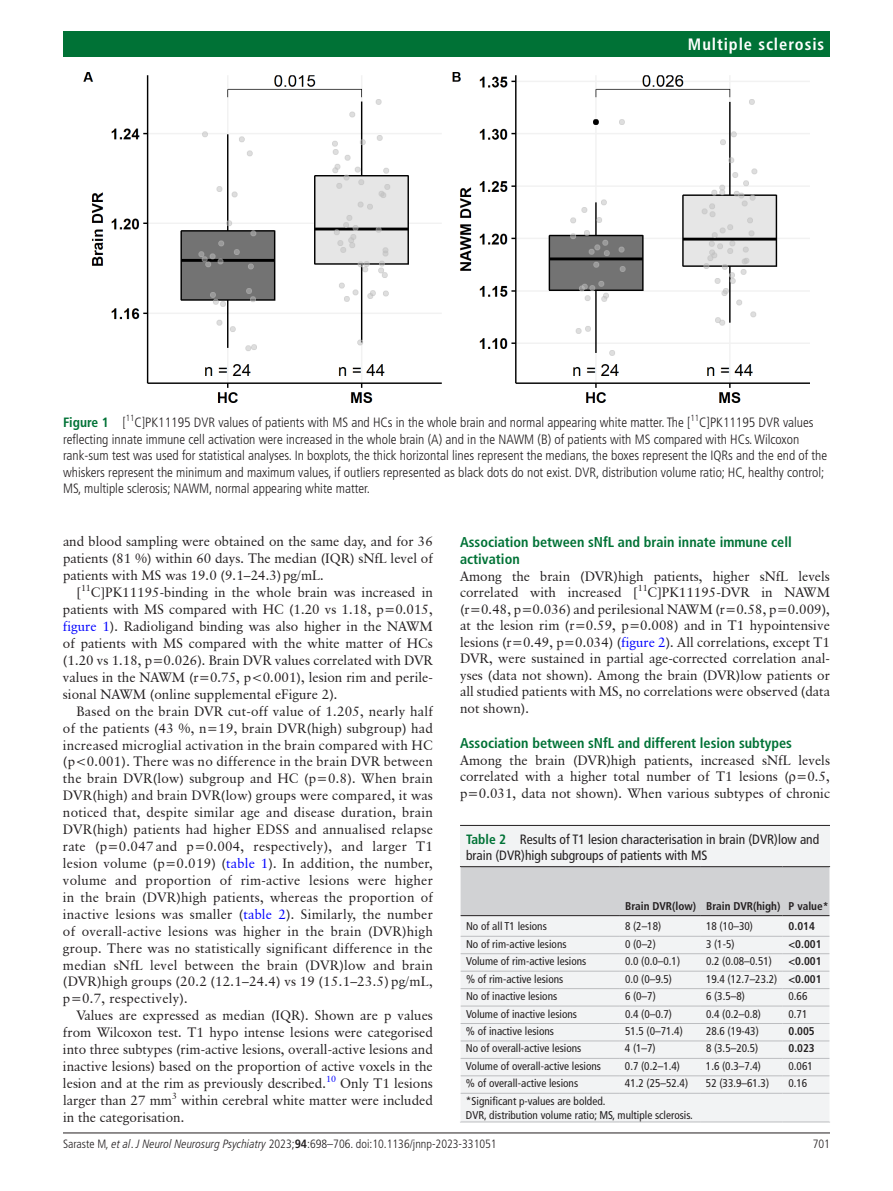
<style>
.page{position:relative;width:893px;height:1191px;background:#fff}
.page>*{position:absolute;margin:0;border:0;box-sizing:border-box;transform-origin:0 0}
.t1{font:700 condensed 16.5px "Frutiger LT Pro";letter-spacing:.055em;color:#fff}
.t2{font:700 condensed 14.25px/17.2px "Frutiger LT Pro";color:#007236}
.t3{font:13.5px/17px "Classical Garamond BT";color:#231f20;text-align:justify}
.t4{font:300 condensed 13.5px/16.5px "Frutiger LT Pro";color:#231f20}
.t5{font:condensed 13.5px/16.5px "Frutiger LT Pro";color:#231f20}
.t6{font:300 condensed 12px "Frutiger LT Pro";color:#231f20}
.t7{font:condensed 11.25px/14.2px "Frutiger LT Pro";color:#231f20}
.t8{font:700 condensed 11.25px "Frutiger LT Pro";color:#231f20}
.s1{font-weight:700;color:#007236}
.s2{color:#00f}
.s3{font-weight:700}
.s4{font-style:italic}
</style>
<div class="page">
<hr style="left:63px;top:1132px;width:767px;height:1px;background:#231f20">
<div style="left:63px;top:31px;width:767px;height:25px;background:#007236"></div>
<img style="left:84px;top:72px;width:725px;height:331px">
<div style="left:460px;top:825px;width:370px;height:297px;background:#f2f3f4"></div>
<hr style="left:460px;top:825px;width:370px;height:1px;background:#231f20">
<hr style="left:460px;top:1121px;width:159px;height:1px;background:#bcbdc0">
<hr style="left:619px;top:1121px;width:81px;height:1px;background:#bcbdc0">
<hr style="left:700px;top:1121px;width:83px;height:1px;background:#bcbdc0">
<hr style="left:783px;top:1121px;width:47px;height:1px;background:#bcbdc0">
<svg style="left:460px;top:866px;width:371px;height:228px"></svg>
<p class="t1" style="left:688px;top:34px;width:138px">Multiple sclerosis</p>
<p class="t4" style="left:63px;top:414px;width:766px"><span class="s1">Figure 1</span> [<sup>11</sup>C]PK11195 DVR values of patients with MS and HCs in the whole brain and normal appearing white matter. The [<sup>11</sup>C]PK11195 DVR values reflecting innate immune cell activation were increased in the whole brain (A) and in the NAWM (B) of patients with MS compared with HCs. Wilcoxon rank-sum test was used for statistical analyses. In boxplots, the thick horizontal lines represent the medians, the boxes represent the IQRs and the end of the whiskers represent the minimum and maximum values, if outliers represented as black dots do not exist. DVR, distribution volume ratio; HC, healthy control; MS, multiple sclerosis; NAWM, normal appearing white matter.</p>
<p class="t3" style="left:63px;top:533px;width:371px">and blood sampling were obtained on the same day, and for 36 patients (81 %) within 60 days. The median (IQR) sNfL level of patients with MS was 19.0 (9.1–24.3)pg/mL.</p>
<p class="t3" style="left:63px;top:584px;width:371px;text-indent:14px">[<sup>11</sup>C]PK11195-binding in the whole brain was increased in patients with MS compared with HC (1.20 vs 1.18, p=0.015, <span class="s2">figure 1</span>). Radioligand binding was also higher in the NAWM of patients with MS compared with the white matter of HCs (1.20 vs 1.18, p=0.026). Brain DVR values correlated with DVR values in the NAWM (r=0.75, p&lt;0.001), lesion rim and perile&shy;sional NAWM (online supplemental eFigure 2).</p>
<p class="t3" style="left:63px;top:702px;width:371px;text-indent:14px">Based on the brain DVR cut-off value of 1.205, nearly half of the patients (43 %, n=19, brain DVR(high) subgroup) had increased microglial activation in the brain compared with HC (p&lt;0.001). There was no difference in the brain DVR between the brain DVR(low) subgroup and HC (p=0.8). When brain DVR(high) and brain DVR(low) groups were compared, it was noticed that, despite similar age and disease duration, brain DVR(high) patients had higher EDSS and annualised relapse rate (p=0.047 and p=0.004, respectively), and larger T1 lesion volume (p=0.019) (<span class="s2">table 1</span>). In addition, the number, volume and proportion of rim-active lesions were higher in the brain (DVR)high patients, whereas the proportion of inactive lesions was smaller (<span class="s2">table 2</span>). Similarly, the number of overall-active lesions was higher in the brain (DVR)high group. There was no statistically significant difference in the median sNfL level between the brain (DVR)low and brain (DVR)high groups (20.2 (12.1–24.4) vs 19 (15.1–23.5) pg/mL, p=0.7, respectively).</p>
<p class="t3" style="left:63px;top:1007px;width:371px;text-indent:14px">Values are expressed as median (IQR). Shown are p values from Wilcoxon test. T1 hypo intense lesions were categorised into three subtypes (rim-active lesions, overall-active lesions and inactive lesions) based on the proportion of active voxels in the lesion and at the rim as previously described.<sup>10</sup> Only T1 lesions larger than 27 mm<sup>3</sup> within cerebral white matter were included in the categorisation.</p>
<p class="t2" style="left:460px;top:533px;width:333px">Association between sNfL and brain innate immune cell activation</p>
<p class="t3" style="left:460px;top:567px;width:371px;line-height:16.5px">Among the brain (DVR)high patients, higher sNfL levels correlated with increased [<sup>11</sup>C]PK11195-DVR in NAWM (r=0.48, p=0.036) and perilesional NAWM (r=0.58, p=0.009), at the lesion rim (r=0.59, p=0.008) and in T1 hypointensive lesions (r=0.49, p=0.034) (<span class="s2">figure 2</span>). All correlations, except T1<br>DVR, were sustained in partial age-corrected correlation anal&shy;yses (data not shown). Among the brain (DVR)low patients or all studied patients with MS, no correlations were observed (data not shown).</p>
<p class="t2" style="left:460px;top:734px;width:333px">Association between sNfL and different lesion subtypes</p>
<p class="t3" style="left:460px;top:751px;width:371px;line-height:16.5px">Among the brain (DVR)high patients, increased sNfL levels correlated with a higher total number of T1 lesions ( =0.5, p=0.031, data not shown). When various subtypes of chronic</p>
<p class="t5" style="left:466px;top:831px;width:355px"><span class="s1">Table 2</span> Results of T1 lesion characterisation in brain (DVR)low and brain (DVR)high subgroups of patients with MS</p>
<p class="t8" style="left:625px;top:899px;width:205px">Brain DVR(low) Brain DVR(high) P value*</p>
<p class="t7" style="left:466px;top:919px;width:82px">No of all T1 lesions</p>
<p class="t7" style="left:625px;top:919px;width:38px">8 (2–18)</p>
<p class="t7" style="left:706px;top:919px;width:48px">18 (10–30)</p>
<p class="t8" style="left:789px;top:919px;width:28px">0.014</p>
<p class="t7" style="left:466px;top:936px;width:102px">No of rim-active lesions</p>
<p class="t7" style="left:625px;top:936px;width:32px">0 (0–2)</p>
<p class="t7" style="left:706px;top:936px;width:30px">3 (1-5)</p>
<p class="t8" style="left:789px;top:937px;width:35px">&lt;0.001</p>
<p class="t7" style="left:466px;top:954px;width:122px">Volume of rim-active lesions</p>
<p class="t7" style="left:625px;top:954px;width:57px">0.0 (0.0–0.1)</p>
<p class="t7" style="left:706px;top:954px;width:67px">0.2 (0.08–0.51)</p>
<p class="t8" style="left:788px;top:954px;width:35px">&lt;0.001</p>
<p class="t7" style="left:466px;top:971px;width:99px">% of rim-active lesions</p>
<p class="t7" style="left:625px;top:971px;width:48px">0.0 (0–9.5)</p>
<p class="t7" style="left:706px;top:971px;width:117px">19.4 (12.7–23.2) <span class="s3">&lt;0.001</span></p>
<p class="t7" style="left:466px;top:989px;width:93px">No of inactive lesions</p>
<p class="t7" style="left:625px;top:989px;width:32px">6 (0–7)</p>
<p class="t7" style="left:706px;top:989px;width:40px">6 (3.5–8)</p>
<p class="t7" style="left:788px;top:989px;width:20px">0.66</p>
<p class="t7" style="left:466px;top:1006px;width:113px">Volume of inactive lesions</p>
<p class="t7" style="left:625px;top:1006px;width:48px">0.4 (0–0.7)</p>
<p class="t7" style="left:706px;top:1006px;width:57px">0.4 (0.2–0.8)</p>
<p class="t7" style="left:788px;top:1006px;width:20px">0.71</p>
<p class="t7" style="left:466px;top:1024px;width:90px">% of inactive lesions</p>
<p class="t7" style="left:625px;top:1024px;width:59px">51.5 (0–71.4)</p>
<p class="t7" style="left:706px;top:1024px;width:54px">28.6 (19-43)</p>
<p class="t8" style="left:788px;top:1024px;width:28px">0.005</p>
<p class="t7" style="left:466px;top:1041px;width:117px">No of overall-active lesions</p>
<p class="t7" style="left:625px;top:1041px;width:32px">4 (1–7)</p>
<p class="t7" style="left:706px;top:1041px;width:54px">8 (3.5–20.5)</p>
<p class="t8" style="left:788px;top:1041px;width:28px">0.023</p>
<p class="t7" style="left:466px;top:1058px;width:137px">Volume of overall-active lesions</p>
<p class="t7" style="left:625px;top:1058px;width:57px">0.7 (0.2–1.4)</p>
<p class="t7" style="left:706px;top:1058px;width:57px">1.6 (0.3–7.4)</p>
<p class="t7" style="left:788px;top:1058px;width:26px">0.061</p>
<p class="t7" style="left:466px;top:1076px;width:114px">% of overall-active lesions</p>
<p class="t7" style="left:625px;top:1076px;width:65px">41.2 (25–52.4)</p>
<p class="t7" style="left:706px;top:1076px;width:65px">52 (33.9–61.3)</p>
<p class="t7" style="left:788px;top:1076px;width:20px">0.16</p>
<p class="t7" style="left:466px;top:1093px;width:228px">*Significant p-values are bolded.<br>DVR, distribution volume ratio; MS, multiple sclerosis.</p>
<p class="t6" style="left:63px;top:1136px;width:435px">Saraste M<span class="s4">, et al</span>. <span class="s4">J Neurol Neurosurg Psychiatry</span> 2023;<span class="s3">94</span>:698–706. doi:10.1136/jnnp-2023-331051</p>
<p class="t6" style="left:813px;top:1136px;width:19px">701</p>
</div>
